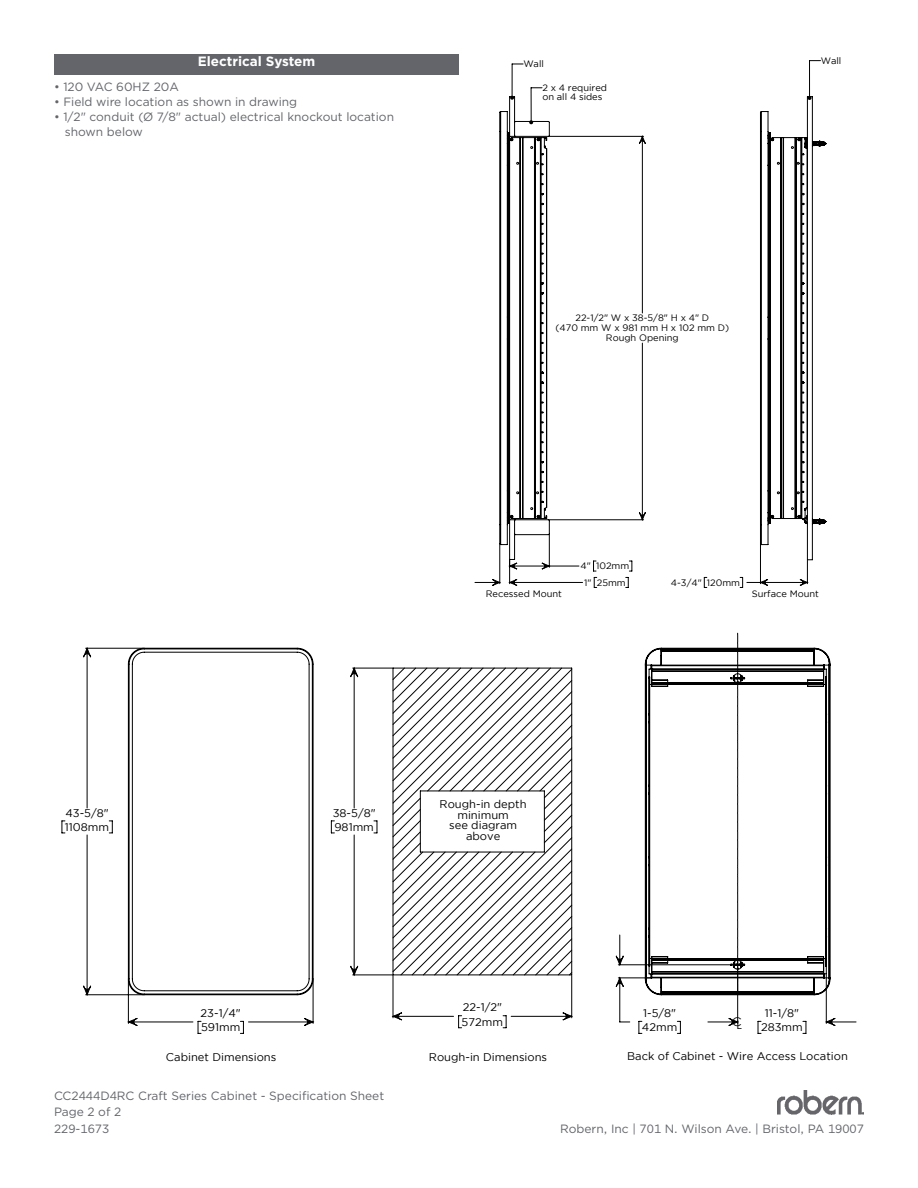
<style>
.page{position:relative;width:918px;height:1188px;background:#fff}
.page>*{position:absolute;margin:0;border:0;box-sizing:border-box;transform-origin:0 0}
.t1{font:700 13.5px "Gotham";color:#fff}
.Spec_Sheet{font:12px/15px "Gotham";color:#63656a}
.t2{font:11.85px "Century Gothic";color:#000}
.t3{font:11.25px/14.1px "Gotham HTF";color:#000}
.t4{font:9.3px/10.1px "Gotham HTF";color:#000;text-align:center}
</style>
<div class="page">
<div style="left:54px;top:54px;width:405px;height:20px;background:#63656a"></div>
<img style="left:777px;top:1090px;width:87px;height:24px">
<hr style="left:512px;top:64px;width:1px;height:34px;background:#000">
<hr style="left:531px;top:88px;width:1px;height:34px;background:#000">
<hr style="left:809px;top:61px;width:1px;height:37px;background:#000">
<svg style="left:475px;top:582px;width:17px;height:1px"></svg>
<svg style="left:807px;top:560px;width:1px;height:24px"></svg>
<svg style="left:492px;top:136px;width:315px;height:449px"></svg>
<svg style="left:500px;top:97px;width:326px;height:463px"></svg>
<svg style="left:62px;top:821px;width:3px;height:13px"></svg>
<svg style="left:198px;top:1026px;width:3px;height:8px"></svg>
<svg style="left:240px;top:1026px;width:4px;height:8px"></svg>
<svg style="left:758px;top:1026px;width:3px;height:8px"></svg>
<svg style="left:803px;top:1026px;width:4px;height:8px"></svg>
<hr style="left:826px;top:1022px;width:30px;height:1px;background:#000">
<svg style="left:639px;top:1026px;width:3px;height:8px"></svg>
<svg style="left:677px;top:1026px;width:4px;height:8px"></svg>
<svg style="left:732px;top:633px;width:11px;height:15px"></svg>
<svg style="left:84px;top:648px;width:751px;height:378px"></svg>
<svg style="left:128px;top:648px;width:702px;height:347px"></svg>
<p class="t1" style="left:198px;top:53px;width:119px">Electrical System</p>
<p class="Spec_Sheet" style="left:54px;top:79px;width:126px">• 120 VAC 60HZ 20A</p>
<p class="Spec_Sheet" style="left:54px;top:94px;width:245px">• Field wire location as shown in drawing</p>
<p class="Spec_Sheet" style="left:65px;top:109px;width:331px;text-indent:-11px">• 1/2" conduit (Ø 7/8" actual) electrical knockout location shown below</p>
<p class="t4" style="left:523px;top:59px;width:22px">Wall</p>
<p class="t4" style="left:542px;top:83px;width:66px;line-height:9px;text-align:left">2 x 4 required on all 4 sides</p>
<p class="t4" style="left:556px;top:313px;width:175px">22-1/2" W x 38-5/8" H x 4" D<br>(470 mm W x 981 mm H x 102 mm D)<br>Rough Opening</p>
<p class="t4" style="left:821px;top:55px;width:22px">Wall</p>
<p class="t3" style="left:65px;top:805px;width:46px">43-5/8"<br>1108mm</p>
<p class="t4" style="left:581px;top:561px;width:50px">4" 102mm</p>
<p class="t4" style="left:584px;top:577px;width:43px">1" 25mm</p>
<p class="t4" style="left:671px;top:577px;width:71px">4-3/4" 120mm</p>
<p class="t4" style="left:486px;top:589px;width:78px">Recessed Mount</p>
<p class="t4" style="left:752px;top:589px;width:69px">Surface Mount</p>
<p class="t3" style="left:333px;top:805px;width:44px">38-5/8"<br>981mm</p>
<p class="t3" style="left:440px;top:798px;width:89px;line-height:10.8px;text-align:center">Rough-in depth minimum<br>see diagram above</p>
<p class="t3" style="left:462px;top:1000px;width:43px">22-1/2"<br>572mm</p>
<p class="t3" style="left:761px;top:1006px;width:43px;text-align:center">11-1/8"<br>283mm</p>
<p class="t3" style="left:201px;top:1006px;width:42px">23-1/4"<br>591mm</p>
<p class="t3" style="left:642px;top:1006px;width:37px">1-5/8"<br>42mm</p>
<p class="t2" style="left:732px;top:1015px;width:11px">CL</p>
<p class="t3" style="left:627px;top:1049px;width:222px">Back of Cabinet - Wire Access Location</p>
<p class="t3" style="left:166px;top:1050px;width:112px">Cabinet Dimensions</p>
<p class="t3" style="left:429px;top:1050px;width:120px">Rough-in Dimensions</p>
<p class="Spec_Sheet" style="left:54px;top:1088px;width:332px">CC2444D4RC Craft Series Cabinet - Specification Sheet</p>
<p class="Spec_Sheet" style="left:54px;top:1104px;width:69px">Page 2 of 2</p>
<p class="Spec_Sheet" style="left:54px;top:1121px;width:57px">229-1673</p>
<p class="Spec_Sheet" style="left:560px;top:1121px;width:305px">Robern, Inc | 701 N. Wilson Ave. | Bristol, PA 19007</p>
</div>
